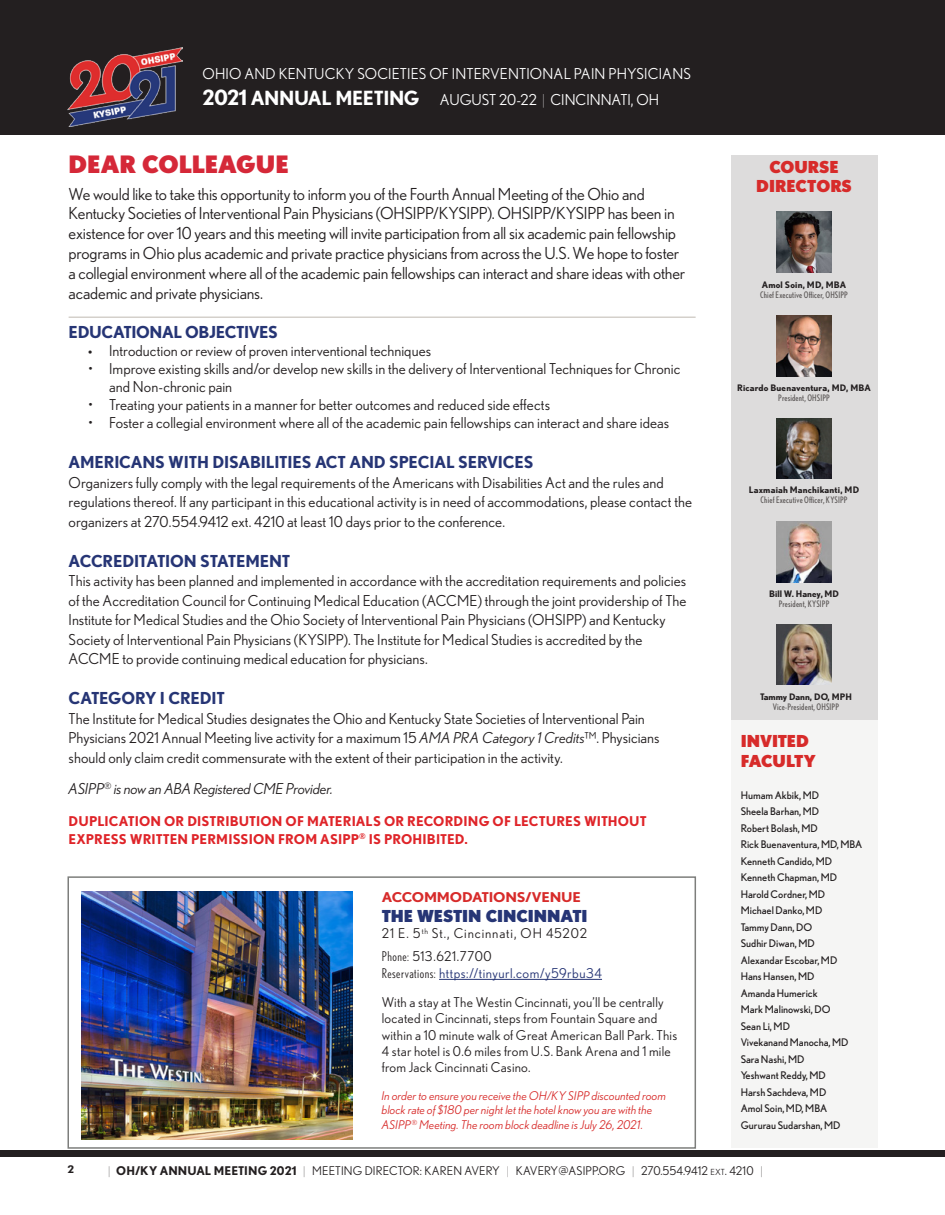
<style>
.page{position:relative;width:945px;height:1215px;background:#fff}
.page>*{position:absolute;margin:0;border:0;box-sizing:border-box;transform-origin:0 0}
.t1{font:900 24px "Nobel";letter-spacing:-.005em;color:#d52838}
.t2{font:16.5px/19.8px "Nobel";letter-spacing:-.01em;color:#231f20}
.faculty_name{font:700 16.5px "Nobel";letter-spacing:-.01em;color:#263575}
.t3{font:900 16.5px "Nobel";color:#d72b2a}
.faculty_name-2{font:900 16.5px "Nobel";letter-spacing:-.01em;color:#263575}
.t4{font:900 16.5px "Nobel";letter-spacing:-.025em;color:#d72b2a}
.t5{font:15px/19.5px "Nobel";letter-spacing:.005em;color:#231f20}
.t6{font:15px/25.2px "Nobel";letter-spacing:.01em;color:#fff}
.t7{font:italic 15px "Nobel";letter-spacing:-.01em;color:#231f20}
.faculty_name-3{font:13.5px/16.2px "Nobel";letter-spacing:.015em;color:#231f20}
.t8{font:700 13.5px/18px "Nobel";letter-spacing:.01em;color:#df2429}
.faculty_name-4{font:13.5px "Nobel";letter-spacing:.035em;color:#263575}
.faculty_name-5{font:13.5px "Nobel";letter-spacing:.065em;color:#231f20}
.faculty_name-6{font:700 13.5px "Nobel";letter-spacing:-.015em;color:#d72b2a;scale:1.1 1}
.faculty_name-7{font:13.5px "Nobel";letter-spacing:.04em;color:#231f20}
.faculty_name-8{font:italic 12px/14.4px "Nobel";letter-spacing:.01em;color:#d72b2a}
.t9{font:12px "Nobel";letter-spacing:.01em;color:#231f20}
.t10{font:10.5px "Nobel";color:#231f20}
.t11{font:700 10.5px "Nobel";color:#231f20;scale:1.1 1}
.t12{font:condensed 9px "Nobel";letter-spacing:.02em;color:#5d5958}
.t13{font:700 9px "Nobel";letter-spacing:.02em;color:#231f20}
.t14{font:700 9px "Nobel";color:#231f20}
.s1{font-weight:700;font-size:21px}
.s2{font-weight:700;font-size:19.5px}
.s3{font-weight:200}
.s4{font-family:"Myriad Pro"}
.s5{font-style:italic}
.s6{font-stretch:condensed}
.s7{font-stretch:condensed;color:#231f20}
.s8{font-weight:700}
.s9{font-size:8.4px}
</style>
<div class="page">
<div style="left:0;top:0;width:945px;height:135px;background:#231f20"></div>
<img style="left:67px;top:47px;width:115px;height:79px">
<div style="left:0;top:1150px;width:945px;height:7px;background:#231f20"></div>
<div style="left:731px;top:155px;width:147px;height:565px;background:#dddcdc"></div>
<div style="left:731px;top:720px;width:147px;height:428px;background:#f5f5f4"></div>
<hr style="left:69px;top:316px;width:627px;height:2px;background:#d4d0cb">
<img style="left:777px;top:418px;width:54px;height:60px">
<img style="left:777px;top:212px;width:54px;height:60px">
<img style="left:777px;top:316px;width:54px;height:60px">
<img style="left:777px;top:522px;width:54px;height:60px">
<div style="left:68px;top:876px;width:628px;height:273px;border:2px solid #7d7e7c"></div>
<hr style="left:439px;top:979px;width:163px;height:1px;background:#263575">
<img style="left:82px;top:892px;width:271px;height:248px">
<img style="left:777px;top:624px;width:54px;height:61px">
<p class="t6" style="left:203px;top:61px;width:490px">OHIO AND KENTUCKY SOCIETIES OF INTERVENTIONAL PAIN PHYSICIANS<br><span class="s1">2021</span> <span class="s2">ANNUAL MEETING</span> AUGUST 20-22 <span class="s3">|</span> CINCINNATI, OH</p>
<p class="t1" style="left:69px;top:150px;width:222px">DEAR COLLEAGUE</p>
<p class="t2" style="left:69px;top:184px;width:618px">We would like to take this opportunity to inform you of the Fourth Annual Meeting of the Ohio and Kentucky Societies of Interventional Pain Physicians (OHSIPP/KYSIPP). OHSIPP/KYSIPP has been in existence for over 10 years and this meeting will invite participation from all six academic pain fellowship programs in Ohio plus academic and private practice physicians from across the U.S. We hope to foster a collegial environment where all of the academic pain fellowships can interact and share ideas with other academic and private physicians.</p>
<p class="faculty_name" style="left:69px;top:322px;width:211px">EDUCATIONAL OBJECTIVES</p>
<p class="t5" style="left:88px;top:341px;width:344px"><span class="s4">•</span> Introduction or review of proven interventional techniques</p>
<p class="t5" style="left:109px;top:360px;width:573px;line-height:18px;text-indent:-21px">• Improve existing skills and/or develop new skills in the delivery of Interventional Techniques for Chronic and Non-chronic pain</p>
<p class="t5" style="left:88px;top:395px;width:464px">• Treating your patients in a manner for better outcomes and reduced side effects</p>
<p class="t5" style="left:88px;top:413px;width:583px">• Foster a collegial environment where all of the academic pain fellowships can interact and share ideas</p>
<p class="faculty_name" style="left:69px;top:453px;width:466px">AMERICANS WITH DISABILITIES ACT AND SPECIAL SERVICES</p>
<p class="t5" style="left:69px;top:473px;width:625px">Organizers fully comply with the legal requirements of the Americans with Disabilities Act and the rules and regulations thereof. If any participant in this educational activity is in need of accommodations, please contact the organizers at 270.554.9412 ext. 4210 at least 10 days prior to the conference.</p>
<p class="faculty_name" style="left:69px;top:551px;width:223px">ACCREDITATION STATEMENT</p>
<p class="t5" style="left:69px;top:571px;width:619px">This activity has been planned and implemented in accordance with the accreditation requirements and policies of the Accreditation Council for Continuing Medical Education (ACCME) through the joint providership of The Institute for Medical Studies and the Ohio Society of Interventional Pain Physicians (OHSIPP) and Kentucky Society of Interventional Pain Physicians (KYSIPP). The Institute for Medical Studies is accredited by the ACCME to provide continuing medical education for physicians.</p>
<p class="faculty_name" style="left:69px;top:689px;width:158px">CATEGORY I CREDIT</p>
<p class="t5" style="left:69px;top:709px;width:592px">The Institute for Medical Studies designates the Ohio and Kentucky State Societies of Interventional Pain<br>Physicians 2021 Annual Meeting live activity for a maximum 15 <span class="s5">AMA PRA Category 1 Credits™</span>. Physicians should only claim credit commensurate with the extent of their participation in the activity.</p>
<p class="t7" style="left:69px;top:780px;width:266px">ASIPP<sup>®</sup> is now an ABA Registered CME Provider.</p>
<p class="t8" style="left:69px;top:812px;width:580px">DUPLICATION OR DISTRIBUTION OF MATERIALS OR RECORDING OF LECTURES WITHOUT<br>EXPRESS WRITTEN PERMISSION FROM ASIPP<sup>®</sup> IS PROHIBITED.</p>
<p class="faculty_name-6" style="left:382px;top:890px;width:183px">ACCOMMODATIONS/VENUE</p>
<p class="faculty_name-2" style="left:382px;top:906px;width:207px">THE WESTIN CINCINNATI</p>
<p class="faculty_name-5" style="left:382px;top:926px;width:207px">21 E. 5<sup>th</sup> St., Cincinnati, OH 45202</p>
<p class="faculty_name-7" style="left:382px;top:949px;width:112px"><span class="s6">Phone:</span> 513.621.7700</p>
<p class="faculty_name-4" style="left:382px;top:965px;width:222px"><span class="s7">Reservations:</span> https://tinyurl.com/y59rbu34</p>
<p class="faculty_name-3" style="left:382px;top:994px;width:297px">With a stay at The Westin Cincinnati, you’ll be centrally located in Cincinnati, steps from Fountain Square and within a 10 minute walk of Great American Ball Park. This 4 star hotel is 0.6 miles from U.S. Bank Arena and 1 mile from Jack Cincinnati Casino.</p>
<p class="faculty_name-8" style="left:382px;top:1088px;width:286px">In order to ensure you receive the OH/KY SIPP discounted room block rate of $180 per night let the hotel know you are with the<br>ASIPP<sup>®</sup> Meeting. The room block deadline is July 26, 2021.</p>
<p class="t3" style="left:769px;top:157px;width:71px">COURSE</p>
<p class="t3" style="left:756px;top:176px;width:97px">DIRECTORS</p>
<p class="t13" style="left:762px;top:279px;width:86px">Amol Soin, MD, MBA</p>
<p class="t12" style="left:760px;top:290px;width:89px">Chief Executive Officer, OHSIPP</p>
<p class="t13" style="left:737px;top:382px;width:135px">Ricardo Buenaventura, MD, MBA</p>
<p class="t12" style="left:778px;top:393px;width:53px">President, OHSIPP</p>
<p class="t13" style="left:749px;top:484px;width:112px">Laxmaiah Manchikanti, MD</p>
<p class="t12" style="left:761px;top:495px;width:88px">Chief Executive Officer, KYSIPP</p>
<p class="t13" style="left:769px;top:588px;width:71px">Bill W. Haney, MD</p>
<p class="t12" style="left:779px;top:599px;width:52px">President, KYSIPP</p>
<p class="t14" style="left:760px;top:691px;width:93px">Tammy Dann, DO, MPH</p>
<p class="t12" style="left:773px;top:702px;width:68px">Vice-President, OHSIPP</p>
<p class="t3" style="left:741px;top:731px;width:70px">INVITED</p>
<p class="t4" style="left:741px;top:751px;width:77px">FACULTY</p>
<p class="t10" style="left:741px;top:789px;width:80px">Humam Akbik, MD</p>
<p class="t10" style="left:741px;top:805px;width:80px">Sheela Barhan, MD</p>
<p class="t10" style="left:741px;top:822px;width:79px">Robert Bolash, MD</p>
<p class="t10" style="left:741px;top:838px;width:123px">Rick Buenaventura, MD, MBA</p>
<p class="t10" style="left:741px;top:855px;width:93px">Kenneth Candido, MD</p>
<p class="t10" style="left:741px;top:871px;width:98px">Kenneth Chapman, MD</p>
<p class="t10" style="left:741px;top:888px;width:86px">Harold Cordner, MD</p>
<p class="t10" style="left:741px;top:904px;width:83px">Michael Danko, MD</p>
<p class="t10" style="left:741px;top:921px;width:73px">Tammy Dann, DO</p>
<p class="t10" style="left:741px;top:937px;width:76px">Sudhir Diwan, MD</p>
<p class="t10" style="left:741px;top:954px;width:98px">Alexandar Escobar, MD</p>
<p class="t10" style="left:741px;top:970px;width:75px">Hans Hansen, MD</p>
<p class="t10" style="left:741px;top:987px;width:79px">Amanda Humerick</p>
<p class="t10" style="left:741px;top:1003px;width:91px">Mark Malinowski, DO</p>
<p class="t10" style="left:741px;top:1020px;width:51px">Sean Li, MD</p>
<p class="t10" style="left:741px;top:1036px;width:109px">Vivekanand Manocha, MD</p>
<p class="t10" style="left:741px;top:1053px;width:65px">Sara Nashi, MD</p>
<p class="t10" style="left:741px;top:1069px;width:87px">Yeshwant Reddy, MD</p>
<p class="t10" style="left:741px;top:1086px;width:87px">Harsh Sachdeva, MD</p>
<p class="t10" style="left:741px;top:1102px;width:88px">Amol Soin, MD, MBA</p>
<p class="t10" style="left:741px;top:1119px;width:101px">Gururau Sudarshan, MD</p>
<p class="t11" style="left:68px;top:1163px;width:8px">2</p>
<p class="t9" style="left:108px;top:1163px;width:656px"><span class="s3">|</span> <span class="s8">OH/KY ANNUAL MEETING 2021</span> <span class="s3">|</span> MEETING DIRECTOR: KAREN AVERY <span class="s3">|</span> KAVERY@ASIPP.ORG <span class="s3">|</span> 270.554.9412 <span class="s9">ext</span>. 4210 <span class="s3">|</span></p>
</div>
